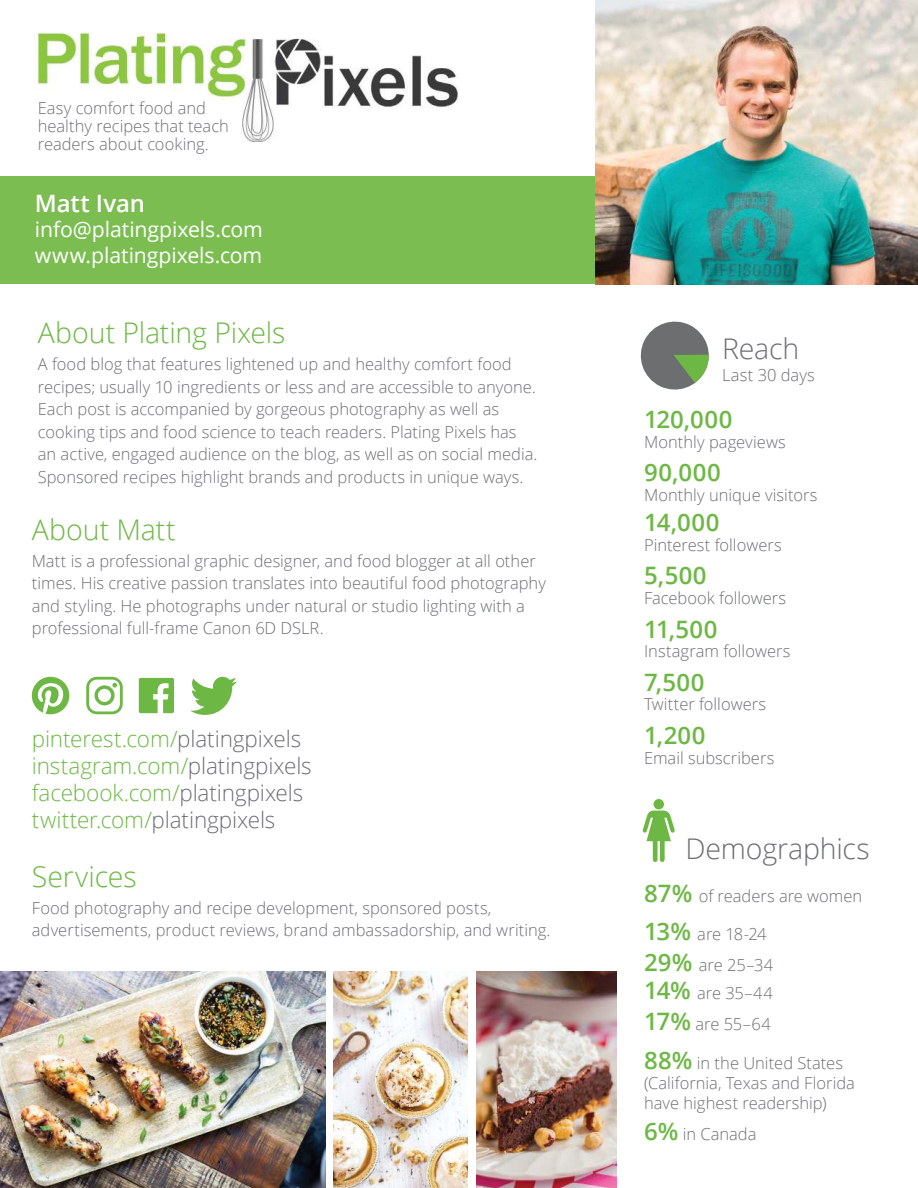
<style>
.page{position:relative;width:918px;height:1188px;background:#fff}
.page>*{position:absolute;margin:0;border:0;box-sizing:border-box;transform-origin:0 0}
.t1{font:300 28.5px "Open Sans";letter-spacing:-.005em;color:#6db844}
.t2{font:300 28.5px "Open Sans";letter-spacing:-.005em;color:#6c6e70}
.t3{font:600 24px "Open Sans";letter-spacing:.025em;color:#6db844}
.t4{font:600 23.85px "Open Sans";letter-spacing:-.005em;color:#fff}
.t5{font:300 22.5px/27px "Open Sans";letter-spacing:-.005em;color:#6db844}
.t6{font:21.3px/25.5px "Open Sans";letter-spacing:-.005em;color:#fff}
.t7{font:300 16.5px/22.5px "Open Sans";color:#6c6e70}
.s1{color:#6c6e70}
.s2{font-weight:600;font-size:24px;color:#6db844}
</style>
<div class="page">
<img style="left:0;top:971px;width:325px;height:217px">
<div style="left:0;top:176px;width:596px;height:108px;background:#7cbd52"></div>
<img style="left:33px;top:32px;width:425px;height:110px">
<img style="left:596px;top:0;width:322px;height:284px">
<img style="left:476px;top:971px;width:140px;height:217px">
<img style="left:334px;top:971px;width:134px;height:217px">
<svg style="left:640px;top:321px;width:69px;height:69px"></svg>
<svg style="left:643px;top:811px;width:32px;height:51px"></svg>
<div style="left:654px;top:799px;width:10px;height:10px;background:#6db844;border-radius:5px"></div>
<svg style="left:139px;top:678px;width:35px;height:35px"></svg>
<svg style="left:190px;top:677px;width:47px;height:38px"></svg>
<svg style="left:32px;top:677px;width:37px;height:37px"></svg>
<svg style="left:86px;top:677px;width:37px;height:37px"></svg>
<p class="t7" style="left:38px;top:100px;width:193px;line-height:18px">Easy comfort food and healthy recipes that teach readers about cooking.</p>
<h3 class="t4" style="left:35px;top:195px;width:112px">Matt Ivan</h3>
<p class="t6" style="left:35px;top:219px;width:230px">info@platingpixels.com www.platingpixels.com</p>
<h1 class="t1" style="left:38px;top:322px;width:249px">About Plating Pixels</h1>
<p class="t7" style="left:38px;top:355px;width:501px">A food blog that features lightened up and healthy comfort food recipes; usually 10 ingredients or less and are accessible to anyone.<br>Each post is accompanied by gorgeous photography as well as cooking tips and food science to teach readers. Plating Pixels has an active, engaged audience on the blog, as well as on social media.<br>Sponsored recipes highlight brands and products in unique ways.</p>
<h1 class="t1" style="left:32px;top:518px;width:145px">About Matt</h1>
<p class="t7" style="left:32px;top:551px;width:516px">Matt is a professional graphic designer, and food blogger at all other times. His creative passion translates into beautiful food photography and styling. He photographs under natural or studio lighting with a professional full-frame Canon 6D DSLR.</p>
<h3 class="t5" style="left:32px;top:728px;width:281px">pinterest.com/<span class="s1">platingpixels </span>instagram.com/<span class="s1">platingpixels </span>facebook.com/<span class="s1">platingpixels </span>twitter.com/<span class="s1">platingpixels</span></h3>
<h1 class="t1" style="left:32px;top:865px;width:106px">Services</h1>
<p class="t7" style="left:32px;top:898px;width:520px">Food photography and recipe development, sponsored posts, advertisements, product reviews, brand ambassadorship, and writing.</p>
<h1 class="t2" style="left:722px;top:337px;width:79px">Reach</h1>
<p class="t7" style="left:722px;top:366px;width:94px">Last 30 days</p>
<h2 class="t3" style="left:644px;top:411px;width:90px">120,000</h2>
<p class="t7" style="left:644px;top:432px;width:143px">Monthly pageviews</p>
<h2 class="t3" style="left:644px;top:464px;width:78px">90,000</h2>
<p class="t7" style="left:644px;top:486px;width:175px">Monthly unique visitors</p>
<h2 class="t3" style="left:644px;top:514px;width:77px">14,000</h2>
<p class="t7" style="left:644px;top:536px;width:139px">Pinterest followers</p>
<h2 class="t3" style="left:644px;top:567px;width:64px">5,500</h2>
<p class="t7" style="left:644px;top:589px;width:143px">Facebook followers</p>
<h2 class="t3" style="left:644px;top:620px;width:75px">11,500</h2>
<p class="t7" style="left:644px;top:642px;width:148px">Instagram followers</p>
<h2 class="t3" style="left:644px;top:673px;width:62px">7,500</h2>
<p class="t7" style="left:644px;top:695px;width:123px">Twitter followers</p>
<h2 class="t3" style="left:644px;top:726px;width:63px">1,200</h2>
<p class="t7" style="left:644px;top:748px;width:132px">Email subscribers</p>
<h1 class="t2" style="left:685px;top:837px;width:186px">Demographics</h1>
<p class="t7" style="left:644px;top:887px;width:220px"><span class="s2">87%</span> of readers are women</p>
<p class="t7" style="left:644px;top:921px;width:131px;line-height:30.3px"><span class="s2">13%</span> are 18-24<br><span class="s2">29%</span> are 25–34</p>
<p class="t7" style="left:644px;top:980px;width:130px;line-height:30.3px"><span class="s2">14%</span> are 35–44<br><span class="s2">17%</span> are 55–64</p>
<p class="t7" style="left:644px;top:1055px;width:212px;line-height:19.8px"><span class="s2">88%</span> in the United States (California, Texas and Florida have highest readership)</p>
<p class="t7" style="left:644px;top:1125px;width:114px"><span class="s2">6%</span> in Canada</p>
</div>
